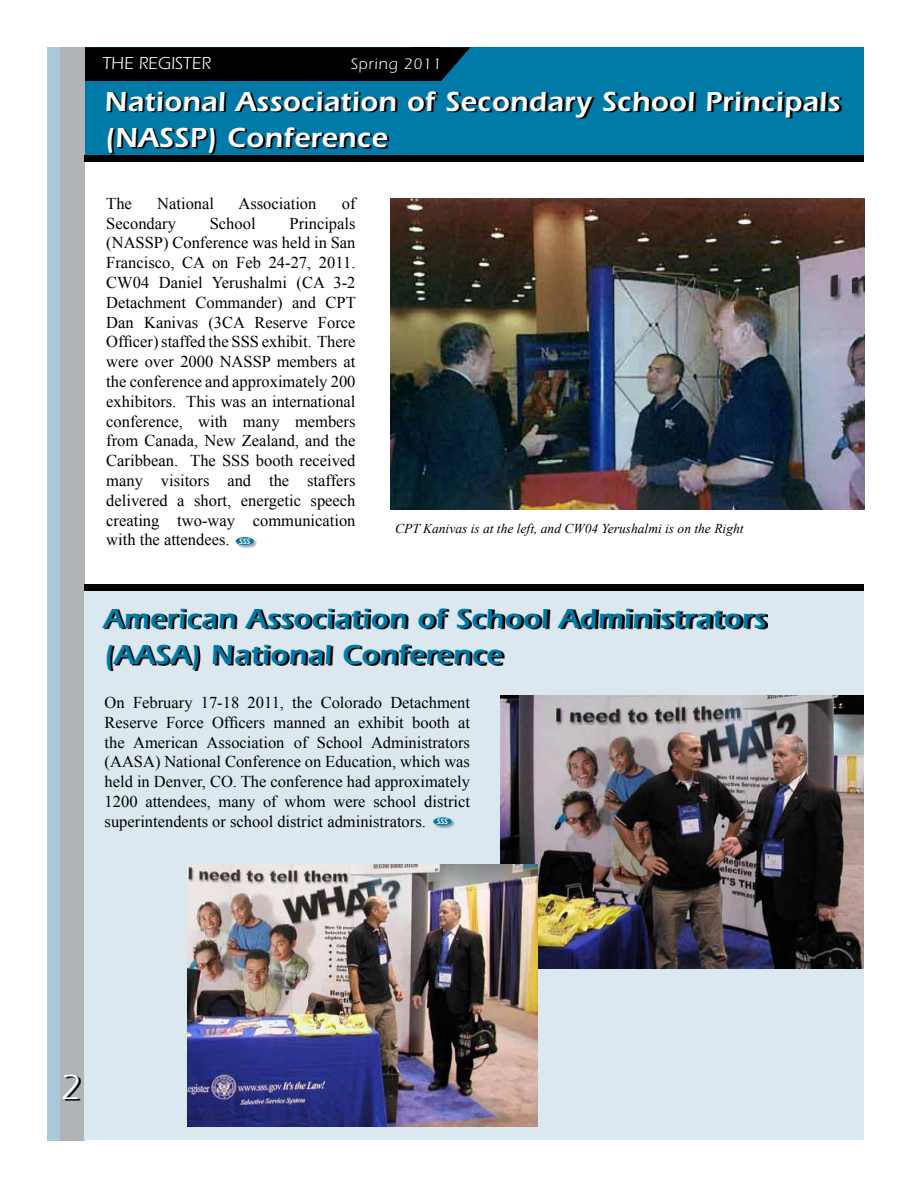
<style>
.page{position:relative;width:918px;height:1188px;background:#fff}
.page>*{position:absolute;margin:0;border:0;box-sizing:border-box;transform-origin:0 0}
.t1{font:36px "Itc Eras";color:#fff}
.t2{font:600 28.5px/36px "Itc Eras";letter-spacing:.02em;color:#007aa7}
.t3{font:600 28.5px/36px "Itc Eras";letter-spacing:.02em;color:#fff}
.t4{font:18px "Itc Eras";color:#fff}
.t5{font:16.5px/19.8px "Times New Roman";color:#000;text-align:justify}
.t6{font:15.75px "Itc Eras";letter-spacing:.05em;color:#fff}
.t7{font:italic 13.5px "Times New Roman";color:#000}
.t8{font:italic 700 7.5px "Trebuchet";color:#fff}
</style>
<div class="page">
<div style="left:79px;top:47px;width:785px;height:108px;background:#007aa7"></div>
<div style="left:49px;top:48px;width:391px;height:32px;background:#000"></div>
<div style="left:49px;top:47px;width:392px;height:34px;border:2px solid #000"></div>
<svg style="left:410px;top:47px;width:60px;height:34px"></svg>
<div style="left:48px;top:47px;width:13px;height:1093px;background:#aac8d8"></div>
<div style="left:60px;top:47px;width:25px;height:1093px;background:#b1b4b6"></div>
<svg style="left:65px;top:1076px;width:15px;height:25px"></svg>
<div style="left:85px;top:155px;width:779px;height:6px;background:#000"></div>
<div style="left:85px;top:588px;width:779px;height:552px;background:#dbe8ef"></div>
<div style="left:85px;top:585px;width:779px;height:6px;background:#000"></div>
<div style="left:236px;top:538px;width:22px;height:11px;background:#000;opacity:.35"></div>
<div style="left:236px;top:537px;width:18px;height:8px;background:#007aa7;border-radius:50%"></div>
<div style="left:433px;top:818px;width:22px;height:12px;background:#000;opacity:.35"></div>
<div style="left:433px;top:817px;width:19px;height:8px;background:#007aa7;border-radius:50%"></div>
<svg style="left:109px;top:92px;width:733px;height:61px"></svg>
<img style="left:390px;top:198px;width:475px;height:312px">
<img style="left:501px;top:696px;width:363px;height:272px">
<svg style="left:104px;top:609px;width:664px;height:61px"></svg>
<img style="left:187px;top:864px;width:350px;height:263px">
<p class="t4" style="left:103px;top:53px;width:110px">THE REGISTER</p>
<p class="t6" style="left:351px;top:55px;width:93px">Spring 2011</p>
<h2 class="t3" style="left:105px;top:83px;width:737px">National Association of Secondary School Principals (NASSP) Conference</h2>
<p class="t5" style="left:106px;top:193px;width:27px">The</p>
<p class="t5" style="left:157px;top:193px;width:58px">National</p>
<p class="t5" style="left:239px;top:193px;width:79px">Association</p>
<p class="t5" style="left:342px;top:193px;width:15px">of</p>
<p class="t5" style="left:106px;top:213px;width:71px">Secondary</p>
<p class="t5" style="left:210px;top:213px;width:47px">School</p>
<p class="t5" style="left:106px;top:213px;width:251px;text-indent:183px">Principals (NASSP) Conference was held in San Francisco, CA on Feb 24-27, 2011.<br>CW04 Daniel Yerushalmi (CA 3-2<br>Detachment Commander) and CPT Dan Kanivas (3CA Reserve Force Officer) staffed the SSS exhibit. There were over 2000 NASSP members at the conference and approximately 200 exhibitors. This was an international conference, with many members from Canada, New Zealand, and the Caribbean. The SSS booth received many visitors and the staffers delivered a short, energetic speech creating two-way communication with the attendees.</p>
<p class="t8" style="left:239px;top:536px;width:13px">SSS</p>
<p class="t7" style="left:395px;top:519px;width:350px">CPT Kanivas is at the left, and CW04 Yerushalmi is on the Right</p>
<h2 class="t2" style="left:104px;top:600px;width:664px">American Association of School Administrators (AASA) National Conference</h2>
<p class="t5" style="left:105px;top:692px;width:367px">On February 17-18 2011, the Colorado Detachment Reserve Force Officers manned an exhibit booth at the American Association of School Administrators (AASA) National Conference on Education, which was held in Denver, CO. The conference had approximately 1200 attendees, many of whom were school district superintendents or school district administrators.</p>
<p class="t8" style="left:437px;top:817px;width:13px">SSS</p>
<h1 class="t1" style="left:61px;top:1068px;width:22px">2</h1>
</div>
